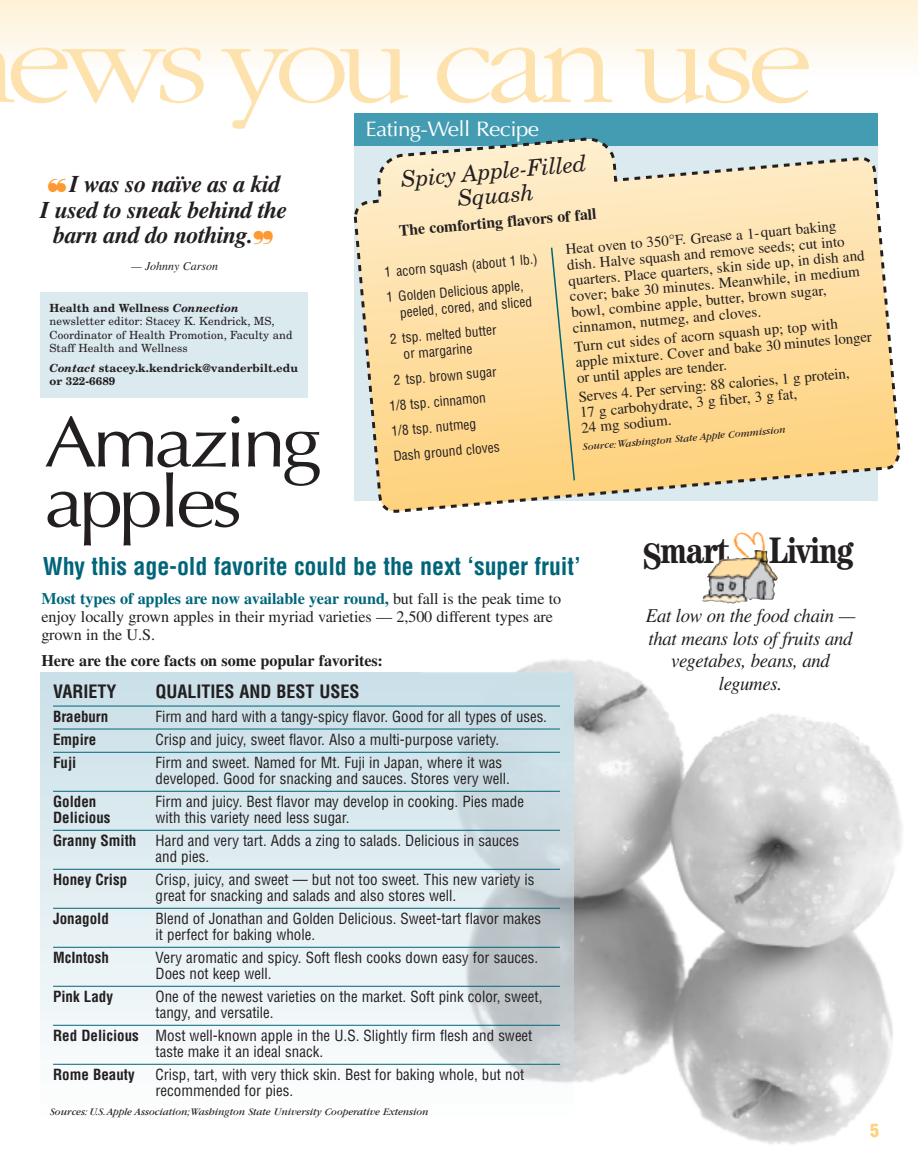
<style>
.page{position:relative;width:918px;height:1161px;background:#fff}
.page>*{position:absolute;margin:0;border:0;box-sizing:border-box;transform-origin:0 0}
.t1{font:300 120px "Garamond";letter-spacing:-.075em;color:#fee2ae;scale:1.1 1}
.t2{font:72px/60px "Optima";letter-spacing:-.055em;color:#231f20;scale:1.1 1}
.t3{font:700 condensed 37.05px "Century";letter-spacing:-.025em;color:#231f20}
.t4{font:italic 700 24px/25.5px "Times";letter-spacing:-.025em;color:#231f20;text-align:center}
.t5{font:700 condensed 24px "Helvetica";letter-spacing:-.005em;color:#006579}
.t6{font:italic 22.5px/24px "New Century Schlbk";color:#231f20;text-align:center}
.t7{font:21px "Optima";letter-spacing:-.03em;color:#fff;scale:1.07 1}
.t8{font:italic 19.5px/22.5px "Times";letter-spacing:-.015em;color:#231f20;text-align:center;scale:.96 1}
.t9{font:700 condensed 18px "Helvetica";color:#231f20}
.t10{font:900 condensed 18px "Helvetica";color:#fed17b}
.t11{font:16.2px/18px "Times";letter-spacing:-.005em;color:#231f20}
.t12{font:700 16.2px "Times";letter-spacing:-.005em;color:#231f20}
.t13{font:700 15.75px "Times";color:#231f20}
.t14{font:condensed 15px/15.8px "Helvetica";color:#231f20}
.t15{font:15px/15.8px "Times";color:#231f20}
.t16{font:700 condensed 15px "Helvetica";color:#231f20}
.t17{font:condensed 13.5px/25.2px "Helvetica";color:#231f20}
.t18{font:italic 12px "Times";color:#231f20}
.t19{font:11.25px/13.5px "New Century Schlbk";letter-spacing:.005em;color:#231f20}
.t20{font:700 11.25px/13.5px "New Century Schlbk";letter-spacing:.005em;color:#231f20}
.t21{font:italic 10.5px "Garamond";color:#231f20}
.s1{color:#fe9831}
.s2{font-weight:700}
.s3{font-weight:700;font-style:italic}
.s4{font-style:italic}
.s5{font-weight:700;color:#006579}
</style>
<div class="page">
<img style="left:516px;top:659px;width:386px;height:486px">
<div style="left:0;top:0;width:918px;height:76px;background:linear-gradient(to bottom,#fef1d5,#fefefc)"></div>
<div style="left:40px;top:293px;width:268px;height:105px;background:#dbeaef"></div>
<div style="left:354px;top:114px;width:524px;height:32px;background:#439cb2"></div>
<svg style="left:353px;top:137px;width:548px;height:376px;background:#f4ddad"></svg>
<svg style="left:550px;top:246px;width:26px;height:236px;background:#efd498"></svg>
<img style="left:40px;top:672px;width:533px;height:449px">
<hr style="left:53px;top:706px;width:507px;height:1px;background:#006579">
<hr style="left:53px;top:729px;width:507px;height:1px;background:#006579">
<hr style="left:53px;top:752px;width:507px;height:1px;background:#006579">
<hr style="left:53px;top:791px;width:507px;height:1px;background:#006579">
<hr style="left:53px;top:830px;width:507px;height:1px;background:#006579">
<hr style="left:53px;top:869px;width:507px;height:1px;background:#006579">
<hr style="left:53px;top:908px;width:507px;height:1px;background:#006579">
<hr style="left:53px;top:947px;width:507px;height:1px;background:#006579">
<hr style="left:53px;top:986px;width:507px;height:1px;background:#006579">
<hr style="left:53px;top:1025px;width:507px;height:1px;background:#006579">
<hr style="left:53px;top:1064px;width:507px;height:1px;background:#006579">
<img style="left:733px;top:532px;width:33px;height:18px">
<img style="left:702px;top:550px;width:76px;height:54px">
<h1 class="t1" style="left:6px;top:-10px;width:735px">ewsyou can use</h1>
<h3 class="t7" style="left:366px;top:120px;width:164px">Eating-Well Recipe</h3>
<h3 class="t6" style="left:400px;top:169px;width:188px;rotate:-5deg">Spicy Apple-Filled<br>Squash</h3>
<p class="t15" style="left:565px;top:243px;width:299px;rotate:-5deg">Heat oven to 350°F. Grease a 1-quart baking dish. Halve squash and remove seeds; cut into quarters. Place quarters, skin side up, in dish and cover; bake 30 minutes. Meanwhile, in medium bowl, combine apple, butter, brown sugar, cinnamon, nutmeg, and cloves.</p>
<h3 class="t4" style="left:40px;top:174px;width:249px"><span class="s1">❝</span>I was so naïve as a kid<br>I used to sneak behind the barn and do nothing.<span class="s1">❜❜</span></h3>
<p class="t18" style="left:131px;top:262px;width:88px">— Johnny Carson</p>
<p class="t13" style="left:398px;top:226px;width:200px;rotate:-5deg">The comforting flavors of fall</p>
<p class="t17" style="left:383px;top:260px;width:155px;rotate:-5deg">1 acorn squash (about 1 lb.)<br>1 Golden Delicious apple,</p>
<p class="t17" style="left:387px;top:301px;width:146px;text-indent:12px;rotate:-5deg">peeled, cored, and sliced<br>2 tsp. melted butter</p>
<p class="t17" style="left:402px;top:342px;width:70px;rotate:-5deg">or margarine</p>
<p class="t17" style="left:393px;top:368px;width:105px;rotate:-5deg">2 tsp. brown sugar</p>
<p class="t17" style="left:388px;top:394px;width:99px;rotate:-5deg">1/8 tsp. cinnamon</p>
<p class="t17" style="left:390px;top:419px;width:87px;rotate:-5deg">1/8 tsp. nutmeg</p>
<p class="t17" style="left:393px;top:444px;width:108px;rotate:-5deg">Dash ground cloves</p>
<p class="t19" style="left:49px;top:302px;width:245px"><span class="s2">Health and Wellness</span> <span class="s3">Connection </span>newsletter editor: Stacey K. Kendrick, MS, Coordinator of Health Promotion, Faculty and Staff Health and Wellness</p>
<p class="t20" style="left:49px;top:362px;width:250px"><span class="s4">Contact</span> stacey.k.kendrick@vanderbilt.edu or 322-6689</p>
<p class="t15" style="left:574px;top:340px;width:299px;rotate:-5deg">Turn cut sides of acorn squash up; top with apple mixture. Cover and bake 30 minutes longer or until apples are tender.</p>
<p class="t15" style="left:578px;top:390px;width:273px;rotate:-5deg">Serves 4. Per serving: 88 calories, 1 g protein,<br>17 g carbohydrate, 3 g fiber, 3 g fat,<br>24 mg sodium.</p>
<h2 class="t2" style="left:44px;top:419px;width:253px">Amazing apples</h2>
<h3 class="t5" style="left:43px;top:552px;width:539px">Why this age-old favorite could be the next ‘super fruit’</h3>
<p class="t21" style="left:583px;top:444px;width:205px;rotate:-5deg">Source:Washington State Apple Commission</p>
<h3 class="t3" style="left:643px;top:537px;width:212px">Smart Living</h3>
<h3 class="t8" style="left:646px;top:606px;width:220px">Eat low on the food chain — that means lots of fruits and vegetabes, beans, and legumes.</h3>
<p class="t11" style="left:41px;top:592px;width:521px"><span class="s5">Most types of apples are now available year round,</span> but fall is the peak time to enjoy locally grown apples in their myriad varieties — 2,500 different types are grown in the U.S.</p>
<p class="t12" style="left:41px;top:655px;width:343px">Here are the core facts on some popular favorites:</p>
<p class="t9" style="left:53px;top:682px;width:65px">VARIETY</p>
<p class="t9" style="left:156px;top:682px;width:205px">QUALITIES AND BEST USES</p>
<p class="t16" style="left:53px;top:708px;width:57px">Braeburn</p>
<p class="t14" style="left:156px;top:709px;width:393px">Firm and hard with a tangy-spicy flavor. Good for all types of uses.</p>
<p class="t16" style="left:53px;top:731px;width:45px">Empire</p>
<p class="t14" style="left:156px;top:732px;width:345px">Crisp and juicy, sweet flavor. Also a multi-purpose variety.</p>
<p class="t16" style="left:53px;top:754px;width:25px">Fuji</p>
<p class="t14" style="left:156px;top:755px;width:356px">Firm and sweet. Named for Mt. Fuji in Japan, where it was developed. Good for snacking and sauces. Stores very well.</p>
<p class="t16" style="left:53px;top:793px;width:45px">Golden</p>
<p class="t14" style="left:156px;top:794px;width:370px">Firm and juicy. Best flavor may develop in cooking. Pies made</p>
<p class="t16" style="left:53px;top:809px;width:59px">Delicious</p>
<p class="t14" style="left:156px;top:810px;width:195px">with this variety need less sugar.</p>
<p class="t16" style="left:53px;top:832px;width:85px">Granny Smith</p>
<p class="t14" style="left:156px;top:833px;width:365px">Hard and very tart. Adds a zing to salads. Delicious in sauces and pies.</p>
<p class="t16" style="left:53px;top:871px;width:76px">Honey Crisp</p>
<p class="t14" style="left:156px;top:872px;width:380px">Crisp, juicy, and sweet — but not too sweet. This new variety is great for snacking and salads and also stores well.</p>
<p class="t16" style="left:53px;top:910px;width:57px">Jonagold</p>
<p class="t14" style="left:156px;top:911px;width:387px">Blend of Jonathan and Golden Delicious. Sweet-tart flavor makes it perfect for baking whole.</p>
<p class="t16" style="left:53px;top:949px;width:57px">McIntosh</p>
<p class="t14" style="left:156px;top:950px;width:384px">Very aromatic and spicy. Soft flesh cooks down easy for sauces.<br>Does not keep well.</p>
<p class="t16" style="left:53px;top:988px;width:61px">Pink Lady</p>
<p class="t14" style="left:156px;top:989px;width:388px">One of the newest varieties on the market. Soft pink color, sweet, tangy, and versatile.</p>
<p class="t14" style="left:156px;top:1028px;width:378px;text-indent:-102px"><span class="s2">Red Delicious</span> Most well-known apple in the U.S. Slightly firm flesh and sweet taste make it an ideal snack.</p>
<p class="t16" style="left:53px;top:1066px;width:83px">Rome Beauty</p>
<p class="t14" style="left:156px;top:1067px;width:370px">Crisp, tart, with very thick skin. Best for baking whole, but not recommended for pies.</p>
<p class="t21" style="left:50px;top:1108px;width:380px">Sources: U.S.Apple Association;Washington State University Cooperative Extension</p>
<p class="t10" style="left:870px;top:1120px;width:10px">5</p>
</div>
